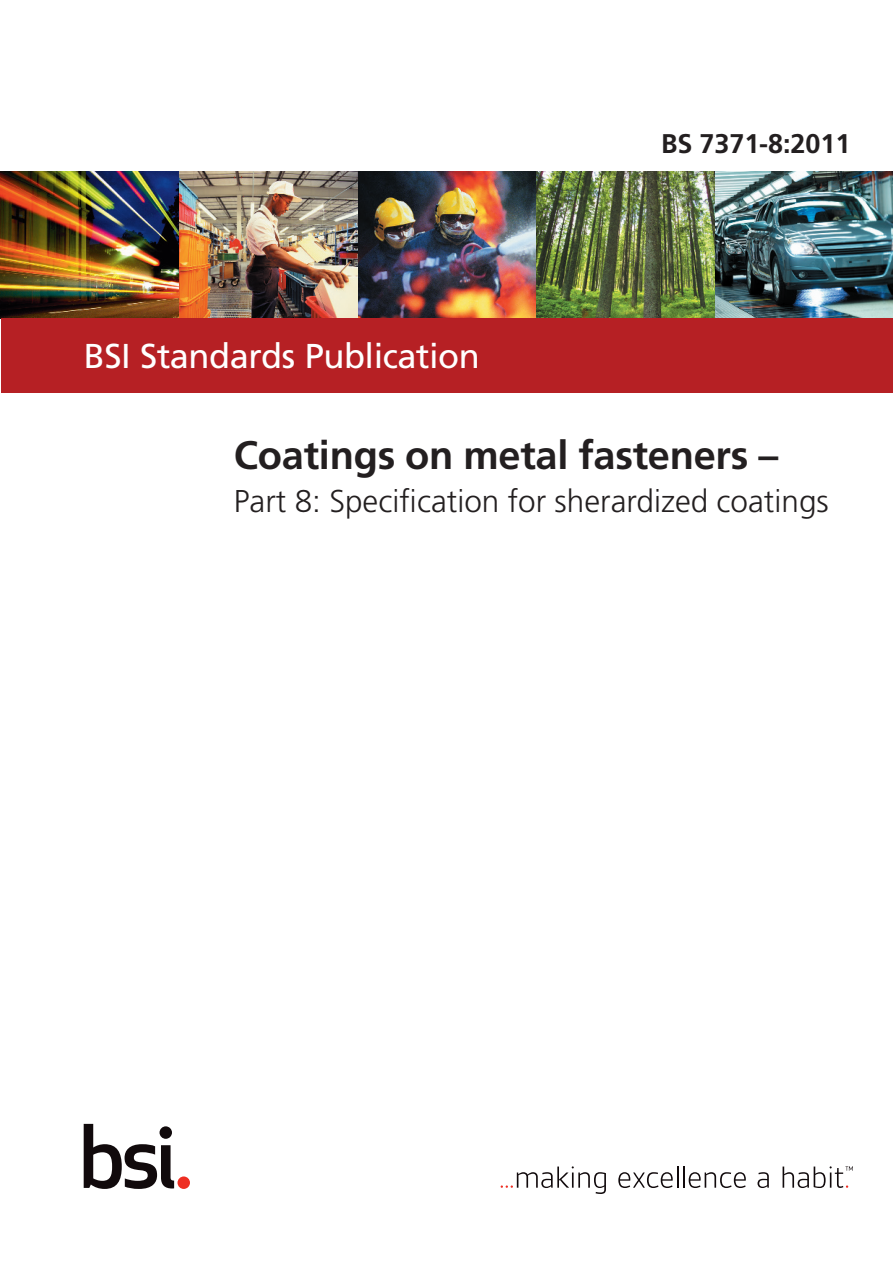
<style>
.page{position:relative;width:893px;height:1263px;background:#fff}
.page>*{position:absolute;margin:0;border:0;box-sizing:border-box;transform-origin:0 0}
.t1{font:700 39.75px "Frutiger";letter-spacing:-.005em;color:#231f20}
.t2{font:34.5px "Frutiger LT Std";letter-spacing:-.015em;color:#fff}
.Subtitle{font:300 31.5px "Frutiger";color:#231f20}
.t3{font:700 27px "Frutiger";letter-spacing:-.005em;color:#231f20}
</style>
<div class="page">
<img style="left:1px;top:172px;width:179px;height:146px">
<img style="left:180px;top:172px;width:178px;height:146px">
<img style="left:358px;top:172px;width:179px;height:146px">
<img style="left:537px;top:172px;width:178px;height:146px">
<img style="left:715px;top:172px;width:178px;height:146px">
<div style="left:1px;top:318px;width:892px;height:75px;background:#b62024"></div>
<svg style="left:501px;top:1166px;width:105px;height:28px"></svg>
<svg style="left:618px;top:1166px;width:60px;height:22px"></svg>
<hr style="left:683px;top:1166px;width:2px;height:22px;background:#110a0c">
<svg style="left:689px;top:1172px;width:57px;height:16px"></svg>
<svg style="left:757px;top:1172px;width:12px;height:16px"></svg>
<svg style="left:783px;top:1166px;width:70px;height:22px"></svg>
<svg style="left:84px;top:1124px;width:90px;height:65px"></svg>
<div style="left:178px;top:1176px;width:12px;height:13px;background:#ee2e22;border-radius:50%"></div>
<p class="t2" style="left:84px;top:336px;width:397px">BSI Standards Publication</p>
<p class="t3" style="left:661px;top:128px;width:191px">BS 7371-8:2011</p>
<p class="t1" style="left:234px;top:432px;width:546px">Coatings on metal fasteners –</p>
<p class="Subtitle" style="left:234px;top:484px;width:596px">Part 8: Specification for sherardized coatings</p>
</div>
